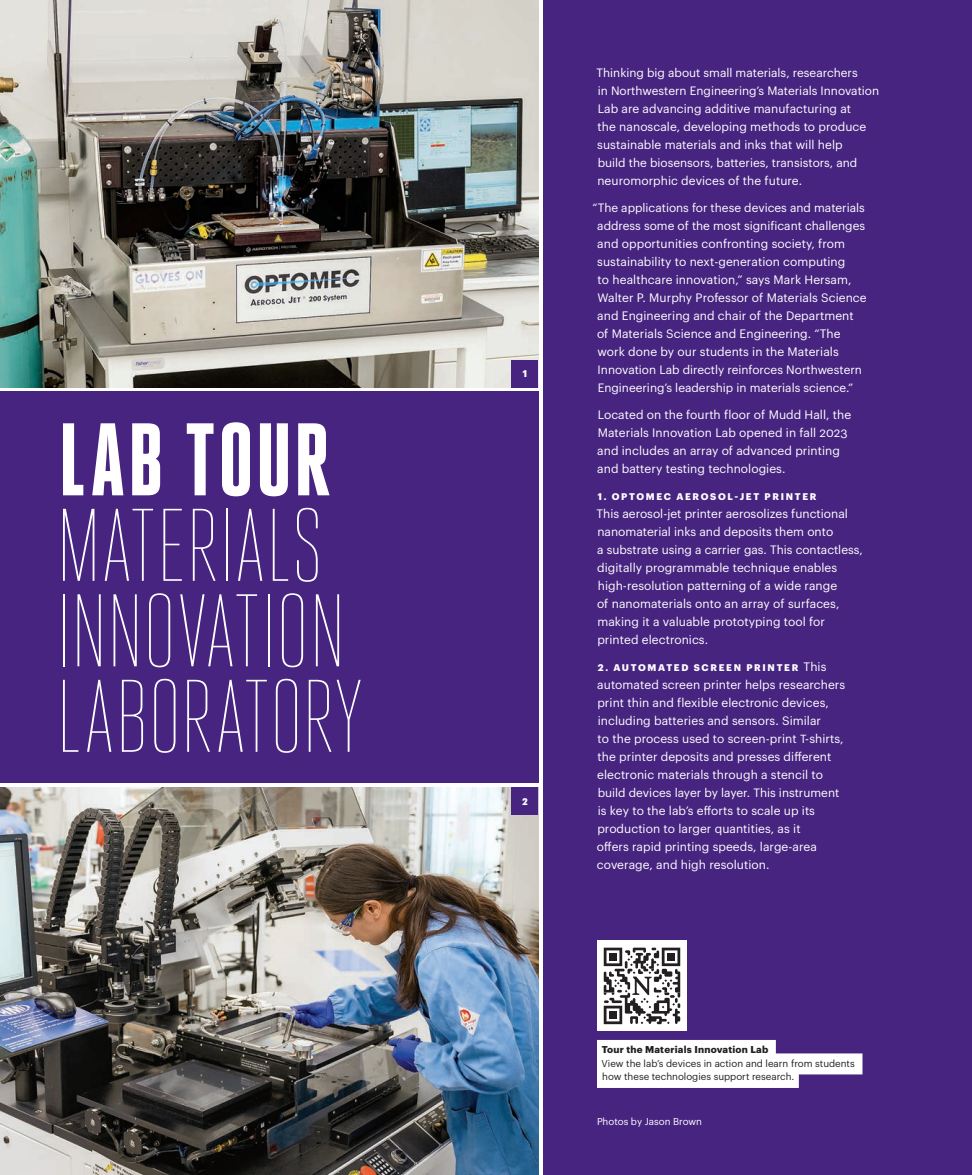
<style>
.page{position:relative;width:972px;height:1175px;background:#fff}
.page>*{position:absolute;margin:0;border:0;box-sizing:border-box;transform-origin:0 0}
.t1{font:100 102.9px "Heroic Condensed";letter-spacing:-.005em;color:#fff}
.t2{font:800 102.9px "Heroic Condensed";letter-spacing:.02em;color:#fff}
.body_text{font:12px/18px "Graphik";letter-spacing:.005em;color:#fff}
.body_text-2{font:11.85px/18px "Graphik";color:#fff}
.captions{font:9.75px "Graphik";color:#231f20}
.captions-2{font:700 9.75px "Graphik";letter-spacing:.025em;color:#231f20}
.captions-3{font:9.75px "Graphik";color:#fff}
.body_text-3{font:700 9.45px "Graphik";letter-spacing:.18em;color:#fff}
.s1{font-weight:400;font-size:12px}
.s2{font-size:11.55px}
</style>
<div class="page">
<img style="left:0;top:0;width:538px;height:387px">
<img style="left:0;top:787px;width:538px;height:387px">
<div style="left:543px;top:0;width:429px;height:1174px;background:#472480"></div>
<div style="left:0;top:392px;width:538px;height:391px;background:#472480"></div>
<div style="left:512px;top:788px;width:26px;height:26px;background:#472480"></div>
<div style="left:512px;top:360px;width:26px;height:27px;background:#472480"></div>
<div style="left:597px;top:1040px;width:179px;height:20px;background:#fff"></div>
<div style="left:597px;top:1053px;width:265px;height:21px;background:#fff"></div>
<div style="left:597px;top:1066px;width:202px;height:22px;background:#fff"></div>
<div style="left:597px;top:940px;width:90px;height:90px;background:#fff"></div>
<svg style="left:604px;top:947px;width:76px;height:77px"></svg>
<p class="t2" style="left:58px;top:403px;width:273px">LAB TOUR</p>
<p class="t1" style="left:57px;top:489px;width:268px">MATERIALS</p>
<p class="t1" style="left:56px;top:575px;width:292px">INNOVATION</p>
<p class="t1" style="left:56px;top:660px;width:309px">LABORATORY</p>
<p class="body_text-3" style="left:522px;top:366px;width:7px">1</p>
<p class="body_text-3" style="left:522px;top:794px;width:7px">2</p>
<p class="body_text-2" style="left:597px;top:62px;width:284px">Thinking big about small materials, researchers<br>in Northwestern Engineering’s Materials Innovation</p>
<p class="body_text" style="left:597px;top:98px;width:271px">Lab are advancing additive manufacturing at the nanoscale, developing methods to produce sustainable materials and inks that will help</p>
<p class="body_text-2" style="left:598px;top:152px;width:261px">build the biosensors, batteries, transistors, and</p>
<p class="body_text" style="left:597px;top:170px;width:206px">neuromorphic devices of the future.</p>
<p class="body_text-2" style="left:593px;top:197px;width:274px;text-align:center">“The applications for these devices and materials address some of the most significant challenges</p>
<p class="body_text" style="left:597px;top:233px;width:271px">and opportunities confronting society, from sustainability to next-generation computing<br>to healthcare innovation,” says Mark Hersam, Walter P. Murphy Professor of Materials Science and Engineering and chair of the Department of Materials Science and Engineering. “The work done by our students in the Materials</p>
<p class="body_text-2" style="left:598px;top:359px;width:266px">Innovation Lab directly reinforces Northwestern<br>Engineering’s leadership in materials science.”</p>
<p class="body_text" style="left:597px;top:404px;width:256px">Located on the fourth floor of Mudd Hall, the Materials Innovation Lab opened in fall 2023 and includes an array of advanced printing and battery testing technologies.</p>
<p class="body_text-3" style="left:598px;top:489px;width:220px">1. OPTOMEC AEROSOL-JET PRINTER</p>
<p class="body_text" style="left:597px;top:503px;width:253px">This aerosol-jet printer aerosolizes functional nanomaterial inks and deposits them onto</p>
<p class="body_text-2" style="left:597px;top:539px;width:267px">a substrate using a carrier gas. This contactless,</p>
<p class="body_text" style="left:597px;top:557px;width:244px">digitally programmable technique enables high-resolution patterning of a wide range of nanomaterials onto an array of surfaces, making it a valuable prototyping tool for printed electronics.</p>
<p class="body_text-3" style="left:598px;top:660px;width:230px">2. AUTOMATED SCREEN PRINTER <span class="s1">This</span></p>
<p class="body_text" style="left:597px;top:674px;width:249px">automated screen printer helps researchers print thin and flexible electronic devices, including batteries and sensors. Similar<br>to the process used to screen-print <span class="s2">T</span>-shirts, the printer deposits and presses different electronic materials through a stencil to</p>
<p class="body_text-2" style="left:598px;top:782px;width:243px">build devices layer by layer. This instrument</p>
<p class="body_text" style="left:597px;top:800px;width:221px">is key to the lab’s efforts to scale up its production to larger quantities, as it offers rapid printing speeds, large-area coverage, and high resolution.</p>
<p class="captions-2" style="left:602px;top:1042px;width:168px">Tour the Materials Innovation Lab</p>
<p class="captions" style="left:602px;top:1056px;width:255px">View the lab’s devices in action and learn from students</p>
<p class="captions" style="left:602px;top:1069px;width:194px">how these technologies support research.</p>
<p class="captions-3" style="left:597px;top:1114px;width:107px">Photos by Jason Brown</p>
</div>
